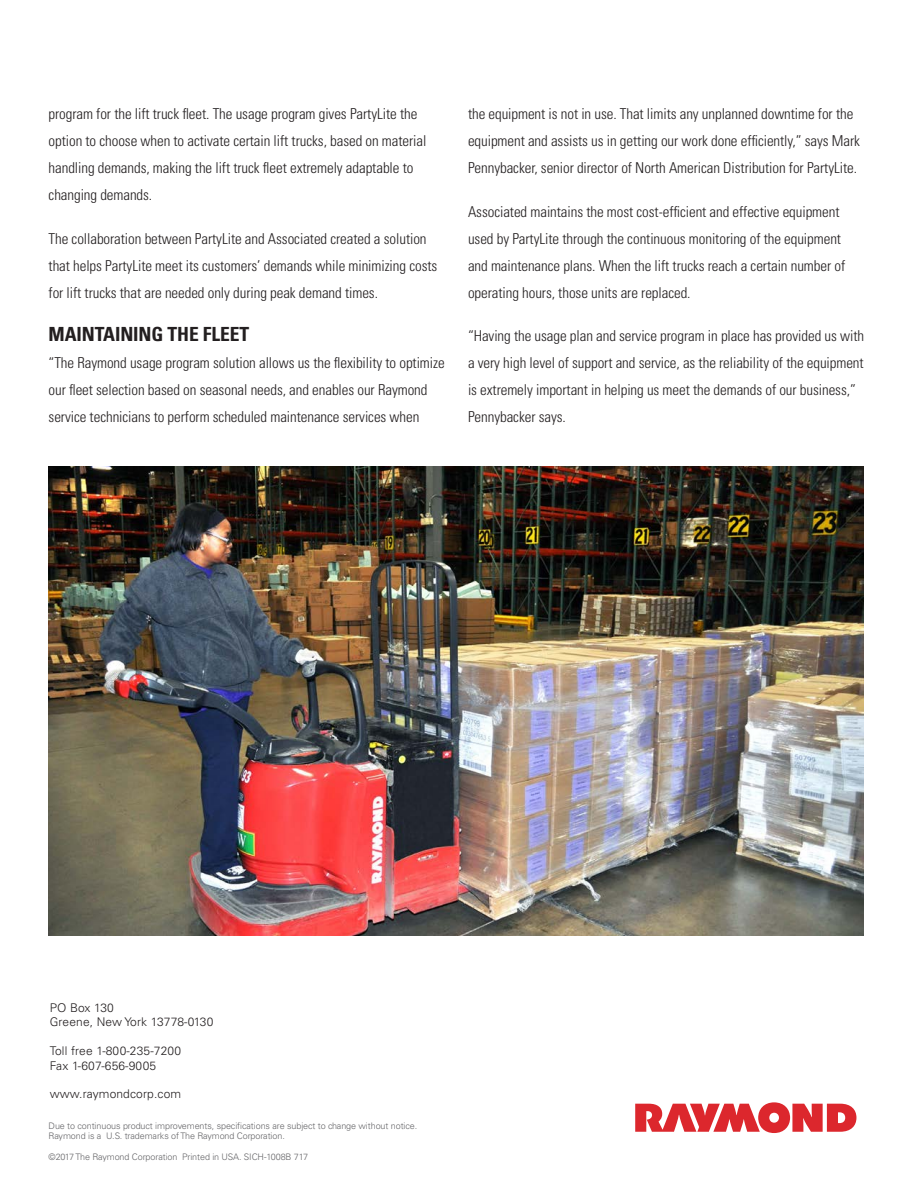
<style>
.page{position:relative;width:918px;height:1188px;background:#fff}
.page>*{position:absolute;margin:0;border:0;box-sizing:border-box;transform-origin:0 0}
.t1{font:700 condensed 19.5px "Univers LT Std";letter-spacing:-.005em;color:#231f20}
.t2{font:300 condensed 15px/27px "Univers LT Std";letter-spacing:-.005em;color:#231f20}
.t3{font:300 12px "Univers LT Std";letter-spacing:.01em;color:#231f20}
.t4{font:300 9px/10.5px "Univers LT Std";letter-spacing:-.01em;color:#656568}
</style>
<div class="page">
<svg style="left:635px;top:1102px;width:221px;height:31px"></svg>
<img style="left:49px;top:467px;width:815px;height:468px">
<p class="t2" style="left:49px;top:100px;width:379px">program for the lift truck fleet. The usage program gives PartyLite the option to choose when to activate certain lift trucks, based on material handling demands, making the lift truck fleet extremely adaptable to changing demands.</p>
<p class="t2" style="left:49px;top:225px;width:390px">The collaboration between PartyLite and Associated created a solution that helps PartyLite meet its customers’ demands while minimizing costs for lift trucks that are needed only during peak demand times.</p>
<p class="t1" style="left:49px;top:322px;width:202px">MAINTAINING THE FLEET</p>
<p class="t2" style="left:49px;top:350px;width:398px">“The Raymond usage program solution allows us the flexibility to optimize our fleet selection based on seasonal needs, and enables our Raymond service technicians to perform scheduled maintenance services when</p>
<p class="t2" style="left:468px;top:100px;width:394px">the equipment is not in use. That limits any unplanned downtime for the equipment and assists us in getting our work done efficiently,” says Mark<br>Pennybacker, senior director of North American Distribution for PartyLite.</p>
<p class="t2" style="left:468px;top:198px;width:379px">Associated maintains the most cost-efficient and effective equipment used by PartyLite through the continuous monitoring of the equipment and maintenance plans. When the lift trucks reach a certain number of operating hours, those units are replaced.</p>
<p class="t2" style="left:468px;top:323px;width:398px">“Having the usage plan and service program in place has provided us with a very high level of support and service, as the reliability of the equipment is extremely important in helping us meet the demands of our business,” Pennybacker says.</p>
<p class="t3" style="left:50px;top:1001px;width:66px">PO Box 130</p>
<p class="t3" style="left:50px;top:1015px;width:165px">Greene, New York 13778-0130</p>
<p class="t3" style="left:50px;top:1044px;width:133px">Toll free 1-800-235-7200</p>
<p class="t3" style="left:50px;top:1058px;width:108px">Fax 1-607-656-9005</p>
<p class="t3" style="left:50px;top:1087px;width:133px">www.raymondcorp.com</p>
<p class="t4" style="left:49px;top:1120px;width:370px">Due to continuous product improvements, specifications are subject to change without notice.<br>Raymond is a U.S. trademarks of The Raymond Corporation.</p>
<p class="t4" style="left:49px;top:1152px;width:261px">©2017 The Raymond Corporation Printed in USA. SICH-1008B 717</p>
</div>
